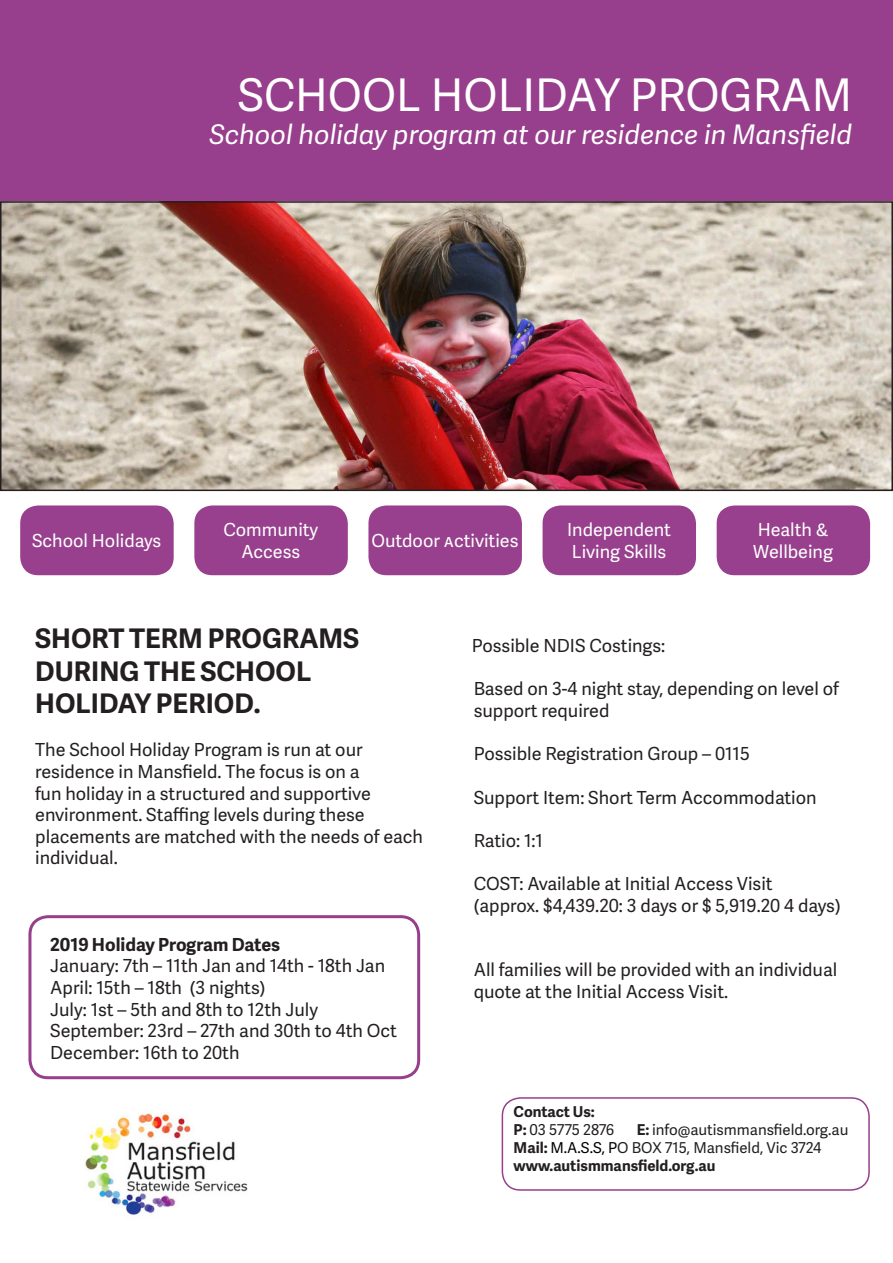
<style>
.page{position:relative;width:893px;height:1263px;background:#fff}
.page>*{position:absolute;margin:0;border:0;box-sizing:border-box;transform-origin:0 0}
.t1{font:45px "Adelle Sans";color:#fff}
.t2{font:700 27px/32.4px "Adelle Sans";color:#231f20}
.t3{font:italic 27px "Adelle Sans";color:#fff}
.t4{font:18px/21.6px "Adelle Sans";color:#231f20}
.t5{font:18px/21.6px "Adelle Sans";color:#fff}
.t6{font:700 18px "Adelle Sans";color:#231f20}
.t7{font:15px "Adelle Sans";color:#231f20}
.t8{font:700 15px "Adelle Sans";color:#231f20}
.s1{font-weight:700}
.s2{color:#000}
</style>
<div class="page">
<div style="left:0;top:0;width:893px;height:203px;background:#973e8c"></div>
<div style="left:20px;top:505px;width:154px;height:70px;background:#973e8c;border-radius:18px"></div>
<div style="left:194px;top:505px;width:154px;height:70px;background:#973e8c;border-radius:18px"></div>
<div style="left:368px;top:505px;width:154px;height:70px;background:#973e8c;border-radius:18px"></div>
<div style="left:543px;top:505px;width:153px;height:70px;background:#973e8c;border-radius:18px"></div>
<div style="left:717px;top:505px;width:153px;height:70px;background:#973e8c;border-radius:18px"></div>
<img style="left:85px;top:1113px;width:163px;height:102px">
<div style="left:502px;top:1097px;width:368px;height:94px;border:2px solid #973e8c;border-radius:18px"></div>
<div style="left:28px;top:915px;width:392px;height:164px;border:3px solid #973e8c;border-radius:18px"></div>
<img style="left:3px;top:204px;width:887px;height:284px">
<div style="left:0;top:201px;width:893px;height:290px;border:2px solid #231f20"></div>
<p class="t1" style="left:238px;top:63px;width:616px">SCHOOL HOLIDAY PROGRAM</p>
<p class="t3" style="left:209px;top:115px;width:644px">School holiday program at our residence in Mansfield</p>
<p class="t5" style="left:32px;top:529px;width:131px">School Holidays</p>
<p class="t5" style="left:223px;top:519px;width:96px;text-align:center">Community<br>Access</p>
<p class="t5" style="left:371px;top:529px;width:148px">Outdoor Activities</p>
<p class="t5" style="left:567px;top:519px;width:105px">Independent<br>Living Skills</p>
<p class="t5" style="left:753px;top:519px;width:81px">Health &amp;<br>Wellbeing</p>
<p class="t2" style="left:35px;top:621px;width:326px">SHORT TERM PROGRAMS<br>DURING THE SCHOOL</p>
<p class="t2" style="left:35px;top:686px;width:227px">HOLIDAY PERIOD.</p>
<p class="t4" style="left:35px;top:738px;width:389px">The School Holiday Program is run at our residence in Mansfield. The focus is on a<br>fun holiday in a structured and supportive environment. Staffing levels during these placements are matched with the needs of each individual.</p>
<p class="t6" style="left:50px;top:931px;width:231px">2019 Holiday Program Dates</p>
<p class="t4" style="left:50px;top:954px;width:337px">January: 7th – 11th Jan and 14th - 18th Jan</p>
<p class="t4" style="left:50px;top:976px;width:217px">April: 15th – 18th (3 nights)</p>
<p class="t4" style="left:50px;top:998px;width:269px">July: 1st – 5th and 8th to 12th July</p>
<p class="t4" style="left:50px;top:1019px;width:348px">September: 23rd – 27th and 30th to 4th Oct</p>
<p class="t4" style="left:50px;top:1041px;width:191px">December: 16th to 20th</p>
<p class="t4" style="left:472px;top:634px;width:195px">Possible NDIS Costings:</p>
<p class="t4" style="left:474px;top:678px;width:367px">Based on 3-4 night stay, depending on level of support required</p>
<p class="t4" style="left:474px;top:742px;width:278px">Possible Registration Group – 0115</p>
<p class="t4" style="left:474px;top:786px;width:344px">Support Item: Short Term Accommodation</p>
<p class="t4" style="left:474px;top:829px;width:71px">Ratio: 1:1</p>
<p class="t4" style="left:474px;top:872px;width:300px">COST: Available at Initial Access Visit</p>
<p class="t4" style="left:474px;top:894px;width:368px">(approx. $4,439.20: 3 days or $ 5,919.20 4 days)</p>
<p class="t4" style="left:474px;top:958px;width:365px">All families will be provided with an individual quote at the Initial Access Visit.</p>
<p class="t8" style="left:514px;top:1101px;width:83px">Contact Us:</p>
<p class="t7" style="left:514px;top:1119px;width:102px"><span class="s1">P:</span> 03 5775 2876</p>
<p class="t7" style="left:637px;top:1119px;width:213px"><span class="s1">E:</span> info@autismmansfield.org.au</p>
<p class="t7" style="left:514px;top:1137px;width:309px"><span class="s1">Mail:</span> <span class="s2">M.A.S.S, P</span>O BOX 715, Mansfield, Vic 3724</p>
<p class="t8" style="left:514px;top:1155px;width:203px">www.autismmansfield.org.au</p>
</div>
